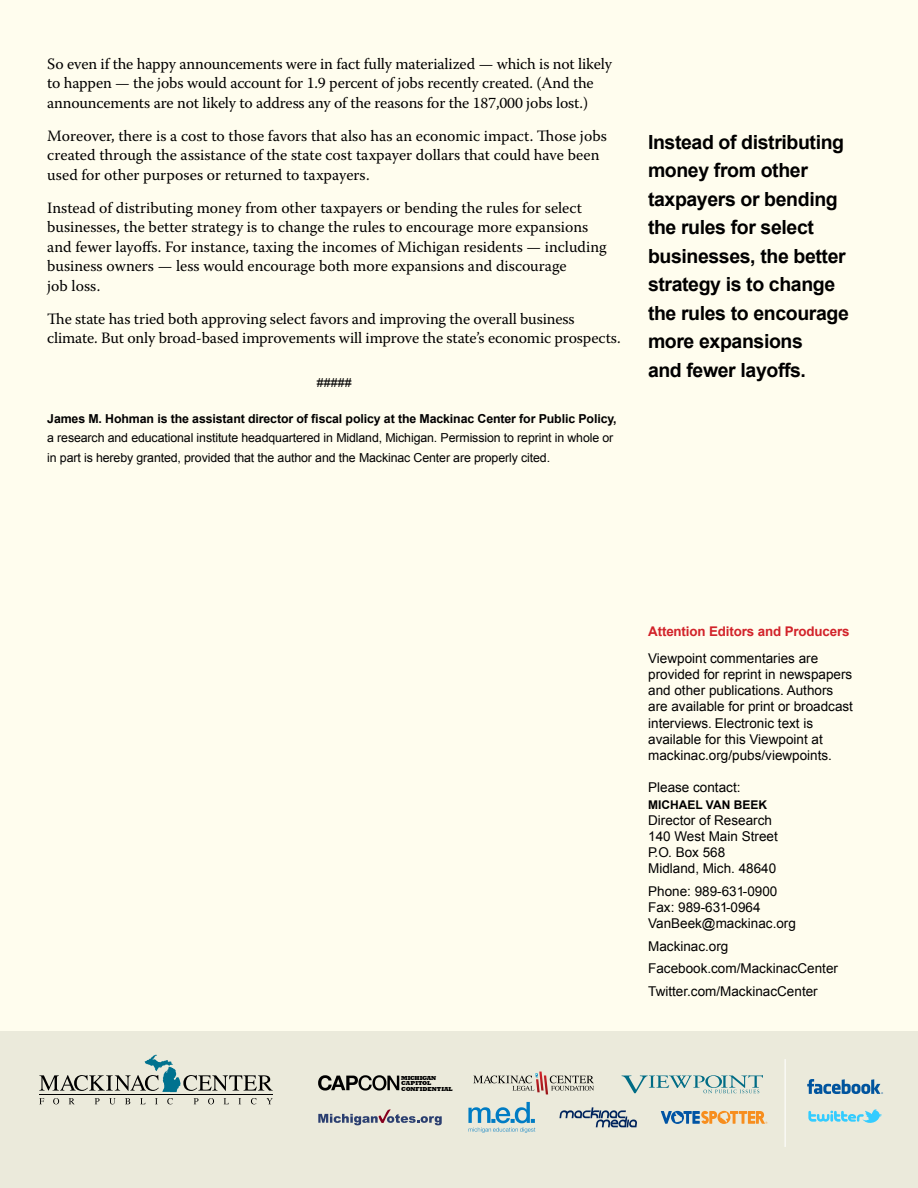
<style>
.page{position:relative;width:918px;height:1188px;background:#fffdee}
.page>*{position:absolute;margin:0;border:0;box-sizing:border-box;transform-origin:0 0}
.t1{font:700 19.5px/28.5px "Arial";letter-spacing:-.02em;color:#000}
.t2{font:15.75px/19.5px "Warnock Pro";color:#000}
.t3{font:13.5px/16.2px "Arial";color:#000}
.t4{font:700 13.35px "Arial";letter-spacing:-.01em;color:#d2232a}
.t5{font:12.3px/19.5px "Arial";letter-spacing:-.01em;color:#000}
.t6{font:700 12.3px "Arial";letter-spacing:-.01em;color:#000}
.t7{font:700 12px "Arial";color:#000}
.t8{font:800 6px/5.2px "Rockwell";color:#000}
</style>
<div class="page">
<div style="left:0;top:1031px;width:918px;height:157px;background:#ebeadb"></div>
<svg style="left:318px;top:1109px;width:124px;height:16px"></svg>
<svg style="left:622px;top:1075px;width:141px;height:18px"></svg>
<svg style="left:559px;top:1107px;width:78px;height:20px"></svg>
<hr style="left:785px;top:1059px;width:1px;height:88px;background:#fff">
<svg style="left:473px;top:1072px;width:121px;height:22px"></svg>
<svg style="left:318px;top:1075px;width:81px;height:16px"></svg>
<svg style="left:807px;top:1079px;width:76px;height:15px"></svg>
<svg style="left:808px;top:1109px;width:74px;height:14px"></svg>
<svg style="left:468px;top:1102px;width:67px;height:31px"></svg>
<svg style="left:39px;top:1098px;width:5px;height:6px"></svg>
<svg style="left:53px;top:1098px;width:6px;height:6px"></svg>
<svg style="left:69px;top:1098px;width:5px;height:6px"></svg>
<svg style="left:95px;top:1098px;width:5px;height:6px"></svg>
<svg style="left:109px;top:1098px;width:7px;height:6px"></svg>
<svg style="left:125px;top:1098px;width:5px;height:6px"></svg>
<svg style="left:140px;top:1098px;width:6px;height:6px"></svg>
<svg style="left:155px;top:1098px;width:3px;height:6px"></svg>
<svg style="left:167px;top:1098px;width:6px;height:6px"></svg>
<svg style="left:194px;top:1098px;width:5px;height:6px"></svg>
<svg style="left:208px;top:1098px;width:6px;height:6px"></svg>
<svg style="left:224px;top:1098px;width:5px;height:6px"></svg>
<svg style="left:238px;top:1098px;width:3px;height:6px"></svg>
<svg style="left:251px;top:1098px;width:5px;height:6px"></svg>
<svg style="left:267px;top:1098px;width:6px;height:6px"></svg>
<hr style="left:39px;top:1094px;width:234px;height:1px;background:#000">
<svg style="left:39px;top:1055px;width:234px;height:37px"></svg>
<svg style="left:661px;top:1111px;width:106px;height:13px"></svg>
<p class="t2" style="left:47px;top:54px;width:566px">So even if the happy announcements were in fact fully materialized — which is not likely to happen — the jobs would account for 1.9 percent of jobs recently created. (And the announcements are not likely to address any of the reasons for the 187,000 jobs lost.)</p>
<p class="t2" style="left:47px;top:126px;width:561px">Moreover, there is a cost to those favors that also has an economic impact. Those jobs created through the assistance of the state cost taxpayer dollars that could have been used for other purposes or returned to taxpayers.</p>
<p class="t2" style="left:47px;top:198px;width:561px">Instead of distributing money from other taxpayers or bending the rules for select businesses, the better strategy is to change the rules to encourage more expansions and fewer layoffs. For instance, taxing the incomes of Michigan residents — including business owners — less would encourage both more expansions and discourage<br>job loss.</p>
<p class="t2" style="left:47px;top:309px;width:575px">The state has tried both approving select favors and improving the overall business climate. But only broad-based improvements will improve the state’s economic prospects.</p>
<p class="t5" style="left:317px;top:373px;width:36px">#####</p>
<p class="t6" style="left:47px;top:410px;width:571px">James M. Hohman is the assistant director of fiscal policy at the Mackinac Center for Public Policy,</p>
<p class="t5" style="left:47px;top:428px;width:568px">a research and educational institute headquartered in Midland, Michigan. Permission to reprint in whole or in part is hereby granted, provided that the author and the Mackinac Center are properly cited.</p>
<p class="t1" style="left:648px;top:128px;width:202px">Instead of distributing money from other taxpayers or bending the rules for select businesses, the better strategy is to change the rules to encourage more expansions<br>and fewer layoffs.</p>
<p class="t8" style="left:401px;top:1075px;width:53px">MICHIGAN<br>CAPITOL<br>CONFIDENTIAL</p>
<p class="t4" style="left:648px;top:622px;width:203px">Attention Editors and Producers</p>
<p class="t3" style="left:648px;top:650px;width:206px">Viewpoint commentaries are provided for reprint in newspapers and other publications. Authors are available for print or broadcast interviews. Electronic text is available for this Viewpoint at mackinac.org/pubs/viewpoints.</p>
<p class="t3" style="left:648px;top:780px;width:94px">Please contact:</p>
<p class="t7" style="left:648px;top:796px;width:120px">MICHAEL VAN BEEK</p>
<p class="t3" style="left:648px;top:812px;width:131px">Director of Research<br>140 West Main Street<br>P.O. Box 568<br>Midland, Mich. 48640</p>
<p class="t3" style="left:648px;top:883px;width:149px">Phone: 989-631-0900<br>Fax: 989-631-0964<br>VanBeek@mackinac.org</p>
<p class="t3" style="left:648px;top:935px;width:191px;line-height:22.5px">Mackinac.org<br>Facebook.com/MackinacCenter<br>Twitter.com/MackinacCenter</p>
</div>
